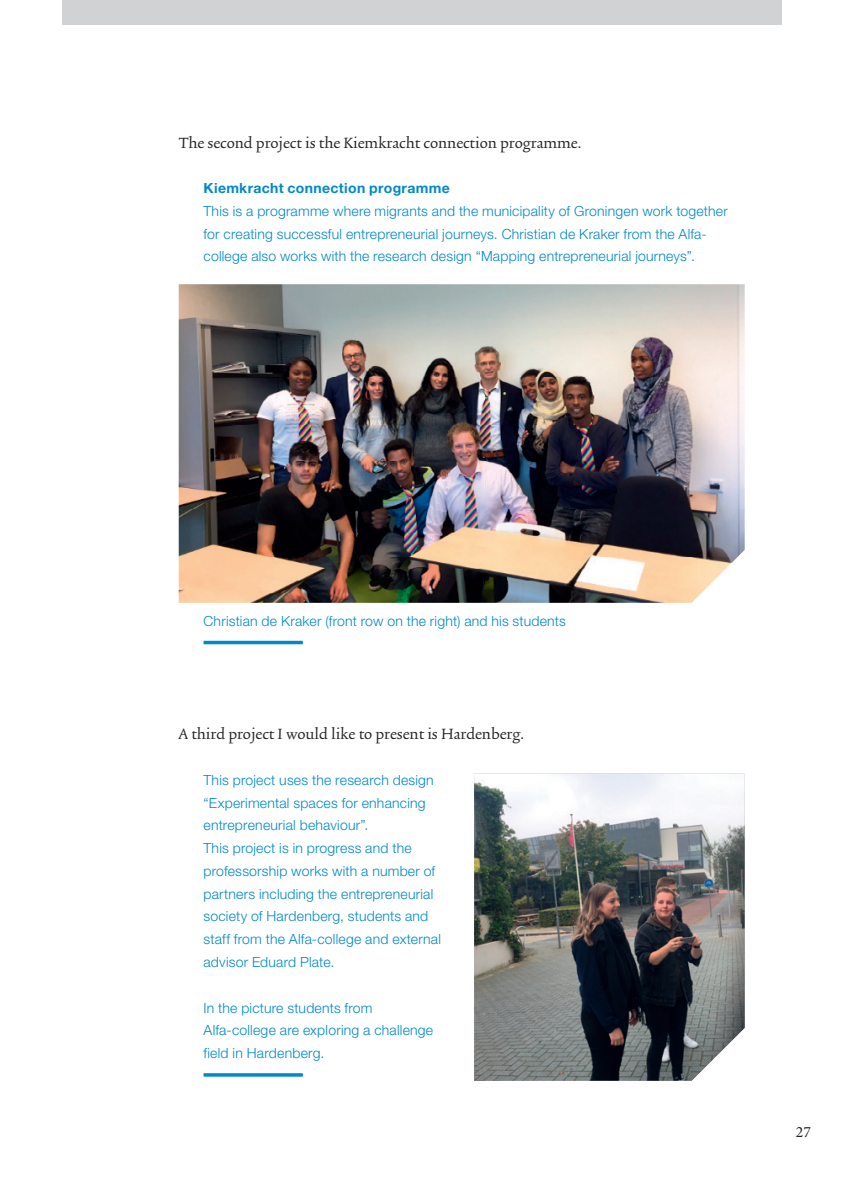
<style>
.page{position:relative;width:844px;height:1191px;background:#fff}
.page>*{position:absolute;margin:0;border:0;box-sizing:border-box;transform-origin:0 0}
.t1{font:17.5px "Trinite No 2 Rom Wid";color:#231f20}
.t2{font:15.75px "Minion Pro";color:#231f20}
.t3{font:300 14px/22.8px "Helvetica Neue LT Std";letter-spacing:.015em;color:#0089c9}
.t4{font:700 14px "Helvetica Neue LT Std";letter-spacing:.025em;color:#0089c9}
</style>
<div class="page">
<div style="left:62px;top:0;width:719px;height:25px;background:#d1d2d4"></div>
<img style="left:179px;top:284px;width:565px;height:319px">
<hr style="left:203px;top:641px;width:100px;height:3px;background:#0089c9">
<img style="left:474px;top:773px;width:270px;height:307px">
<hr style="left:203px;top:1073px;width:100px;height:3px;background:#0089c9">
<p class="t1" style="left:179px;top:135px;width:404px">The second project is the Kiemkracht connection programme.</p>
<p class="t4" style="left:203px;top:179px;width:248px">Kiemkracht connection programme</p>
<p class="t3" style="left:203px;top:199px;width:525px">This is a programme where migrants and the municipality of Groningen work together for creating successful entrepreneurial journeys. Christian de Kraker from the Alfa&shy;college also works with the research design “Mapping entrepreneurial journeys”.</p>
<p class="t3" style="left:203px;top:609px;width:364px">Christian de Kraker (front row on the right) and his students</p>
<p class="t1" style="left:179px;top:726px;width:347px">A third project I would like to present is Hardenberg.</p>
<p class="t3" style="left:203px;top:768px;width:239px">This project uses the research design “Experimental spaces for enhancing entrepreneurial behaviour”.<br>This project is in progress and the professorship works with a number of partners including the entrepreneurial society of Hardenberg, students and staff from the Alfa-college and external advisor Eduard Plate.</p>
<p class="t3" style="left:203px;top:995px;width:231px">In the picture students from<br>Alfa-college are exploring a challenge field in Hardenberg.</p>
<p class="t2" style="left:795px;top:1121px;width:17px">27</p>
</div>
